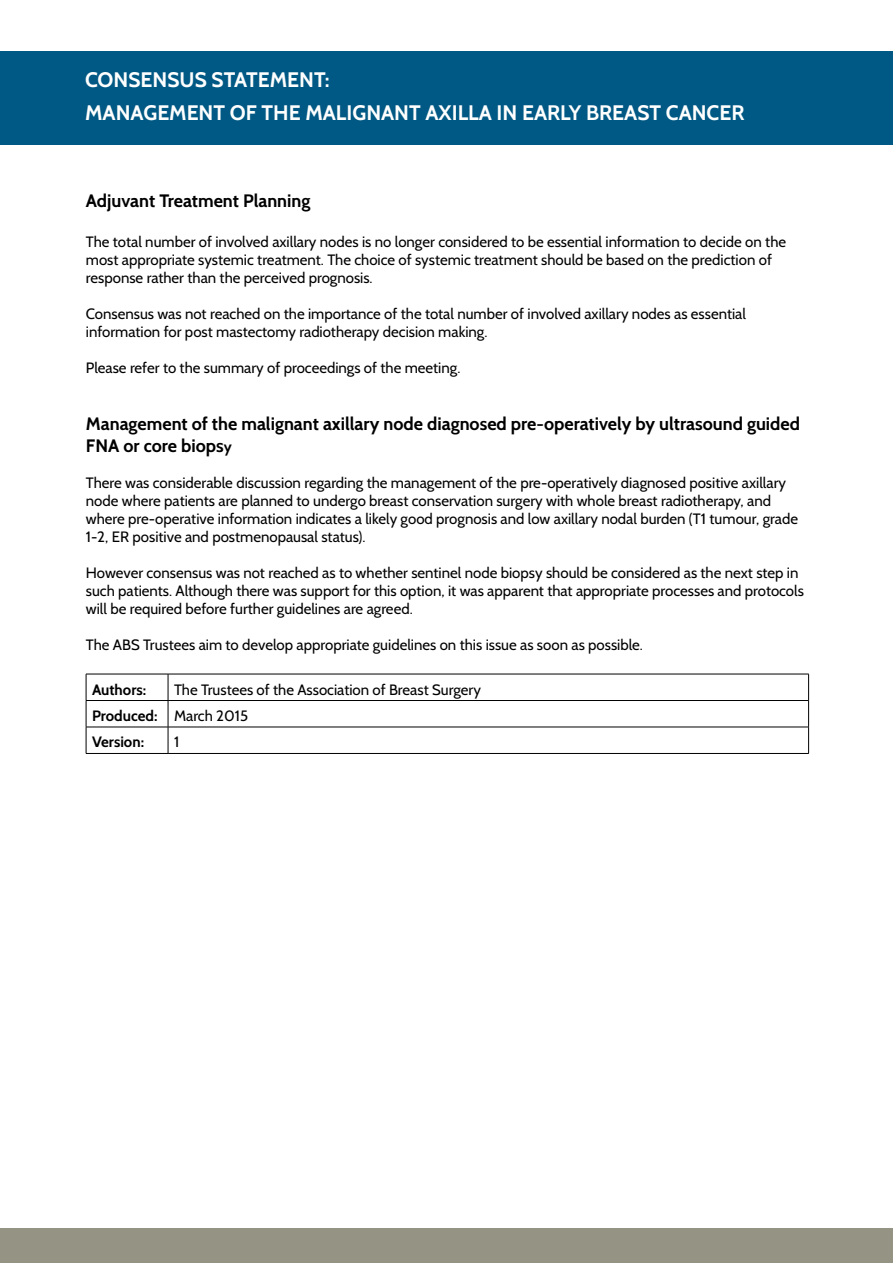
<style>
.page{position:relative;width:893px;height:1263px;background:#fff}
.page>*{position:absolute;margin:0;border:0;box-sizing:border-box;transform-origin:0 0}
.t1{font:700 21px/33.8px "Cabin";color:#fff}
.t2{font:700 18px/21.6px "Cabin";color:#000}
.t3{font:15px/18px "Cabin";color:#000}
.t4{font:700 15px "Cabin";color:#000}
.s1{font-size:15px}
.s2{font-weight:700}
</style>
<div class="page">
<div style="left:0;top:51px;width:893px;height:94px;background:#005984"></div>
<hr style="left:86px;top:674px;width:82px;height:1px;background:#000">
<hr style="left:168px;top:674px;width:641px;height:1px;background:#000">
<hr style="left:86px;top:700px;width:82px;height:1px;background:#000">
<hr style="left:168px;top:700px;width:641px;height:1px;background:#000">
<hr style="left:86px;top:727px;width:82px;height:1px;background:#000">
<svg style="left:86px;top:674px;width:1px;height:79px"></svg>
<hr style="left:168px;top:727px;width:641px;height:1px;background:#000">
<svg style="left:168px;top:674px;width:1px;height:79px"></svg>
<svg style="left:808px;top:674px;width:1px;height:79px"></svg>
<hr style="left:86px;top:753px;width:82px;height:1px;background:#000">
<hr style="left:168px;top:753px;width:641px;height:1px;background:#000">
<div style="left:0;top:1229px;width:893px;height:34px;background:#959484"></div>
<h1 class="t1" style="left:85px;top:62px;width:553px">CONSENSUS STATEMENT:<br>Management of the Malignant Axilla in Early Breast</h1>
<h1 class="t1" style="left:666px;top:96px;width:80px">Cancer</h1>
<p class="t2" style="left:86px;top:190px;width:226px">Adjuvant Treatment Planning</p>
<p class="t3" style="left:86px;top:232px;width:702px">The total number of involved axillary nodes is no longer considered to be essential information to decide on the most appropriate systemic treatment. The choice of systemic treatment should be based on the prediction of response rather than the perceived prognosis.</p>
<p class="t3" style="left:86px;top:304px;width:662px">Consensus was not reached on the importance of the total number of involved axillary nodes as essential information for post mastectomy radiotherapy decision making.</p>
<p class="t3" style="left:86px;top:358px;width:376px">Please refer to the summary of proceedings of the meeting.</p>
<p class="t2" style="left:86px;top:413px;width:716px">Management of the malignant axillary node diagnosed pre-operatively by ultrasound guided<br>FNA or core biops<span class="s1">y</span></p>
<p class="t3" style="left:86px;top:473px;width:714px">There was considerable discussion regarding the management of the pre-operatively diagnosed positive axillary node where patients are planned to undergo breast conservation surgery with whole breast radiotherapy, and where pre-operative information indicates a likely good prognosis and low axillary nodal burden (T1 tumour, grade 1-2, ER positive and postmenopausal status).</p>
<p class="t3" style="left:86px;top:563px;width:720px">However consensus was not reached as to whether sentinel node biopsy should be considered as the next step in such patients. Although there was support for this option, it was apparent that appropriate processes and protocols will be required before further guidelines are agreed.</p>
<p class="t3" style="left:86px;top:635px;width:559px">The ABS Trustees aim to develop appropriate guidelines on this issue as soon as possible.</p>
<p class="t4" style="left:92px;top:680px;width:56px">Authors:</p>
<p class="t3" style="left:92px;top:676px;width:390px;line-height:26.4px;text-indent:82px">The Trustees of the Association of Breast Surgery<br><span class="s2">Produced:</span> March 2015<br><span class="s2">Version:</span></p>
<p class="t3" style="left:174px;top:733px;width:7px">1</p>
</div>
